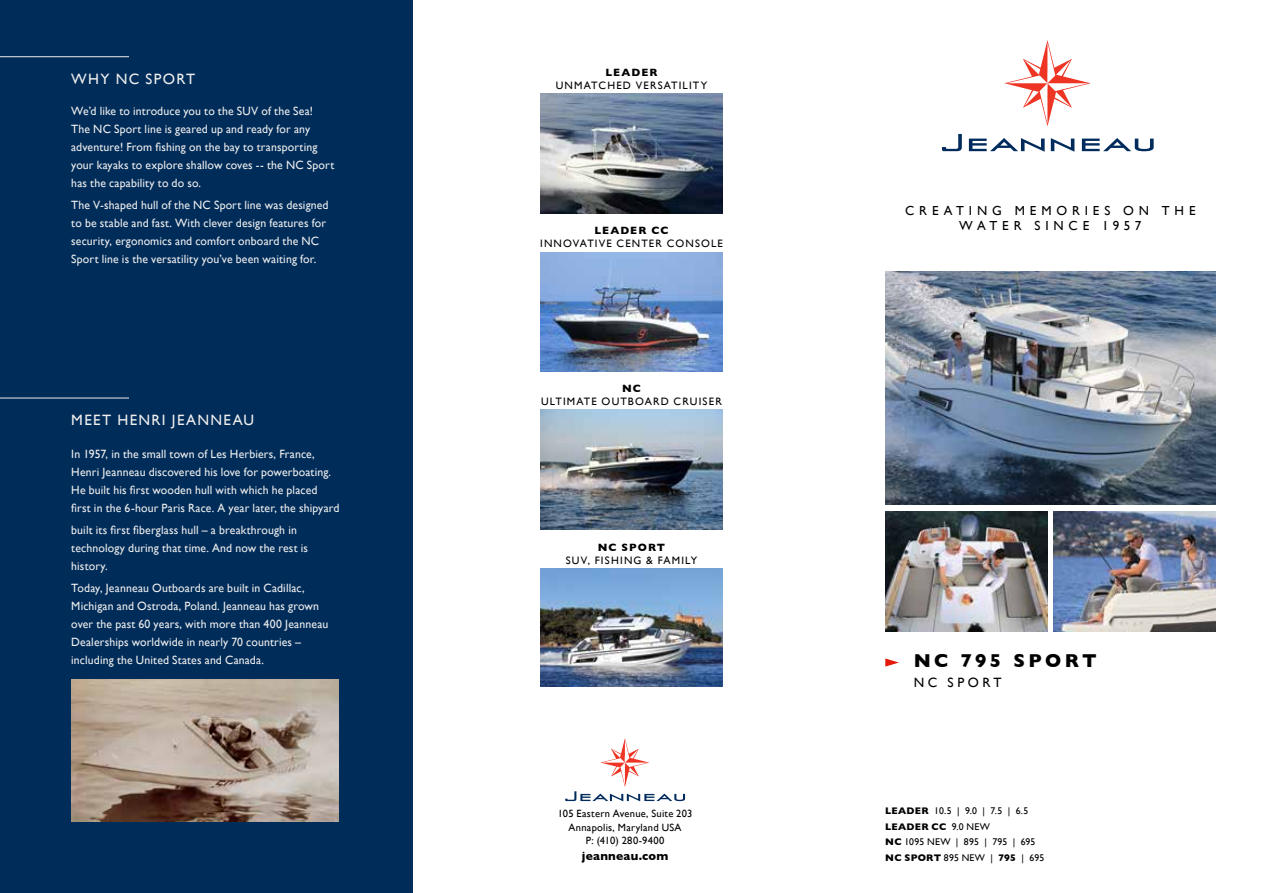
<style>
.page{position:relative;width:1263px;height:893px;background:#fff}
.page>*{position:absolute;margin:0;border:0;box-sizing:border-box;transform-origin:0 0}
.t1{font:700 19.05px "Gill Sans";letter-spacing:.18em;color:#000}
.t2{font:15px "Gill Sans";letter-spacing:.09em;color:#efeeed}
.t3{font:13.5px "Gill Sans";letter-spacing:.26em;color:#000}
.t4{font:13.05px/15.8px "Gill Sans";letter-spacing:.37em;color:#000;text-align:center}
.t5{font:12px/18px "Gill Sans";letter-spacing:.01em;color:#efeeed}
.t6{font:700 12px "Gill Sans";letter-spacing:.025em;color:#000}
.t7{font:10.8px "Gill Sans";letter-spacing:.11em;color:#000}
.t8{font:700 10.8px "Gill Sans";letter-spacing:.1em;color:#000}
.t9{font:10.5px/13.5px "Gill Sans";letter-spacing:.025em;color:#000;text-align:center}
.t10{font:9.75px/15.5px "Gill Sans";letter-spacing:.015em;color:#000}
.s1{font-weight:700}
.s2{font-style:inherit}
</style>
<div class="page">
<svg style="left:942px;top:134px;width:20px;height:17px"></svg>
<svg style="left:1082px;top:138px;width:72px;height:13px"></svg>
<svg style="left:969px;top:138px;width:76px;height:14px"></svg>
<svg style="left:1051px;top:138px;width:23px;height:14px"></svg>
<svg style="left:1004px;top:40px;width:86px;height:86px"></svg>
<img style="left:885px;top:272px;width:330px;height:232px">
<img style="left:1053px;top:511px;width:162px;height:121px">
<img style="left:885px;top:511px;width:162px;height:121px">
<svg style="left:565px;top:738px;width:120px;height:63px"></svg>
<div style="left:0;top:0;width:412px;height:893px;background:#002c5a"></div>
<img style="left:71px;top:680px;width:268px;height:142px">
<img style="left:540px;top:94px;width:183px;height:120px">
<hr style="left:0;top:398px;width:129px;height:1px;background:#efeeed">
<hr style="left:0;top:56px;width:129px;height:1px;background:#efeeed">
<svg style="left:885px;top:658px;width:14px;height:9px"></svg>
<img style="left:540px;top:410px;width:183px;height:120px">
<img style="left:540px;top:568px;width:183px;height:118px">
<img style="left:540px;top:252px;width:183px;height:120px">
<p class="t2" style="left:71px;top:70px;width:125px">WHY NC SPORT</p>
<p class="t5" style="left:71px;top:102px;width:264px">We’d like to introduce you to the SUV of the Sea!<br>The NC Sport line is geared up and ready for any adventure! From fishing on the bay to transporting your kayaks to explore shallow coves -- the NC Sport has the capability to do so.</p>
<p class="t5" style="left:71px;top:196px;width:259px">The V-shaped hull of the NC Sport line was designed to be stable and fast. With clever design features for security, ergonomics and comfort onboard the NC Sport line is the versatility you’ve been waiting for.</p>
<p class="t2" style="left:71px;top:411px;width:184px">MEET HENRI JEANNEAU</p>
<p class="t5" style="left:71px;top:445px;width:270px">In 1957, in the small town of Les Herbiers, France, Henri Jeanneau discovered his love for powerboating.<br>He built his first wooden hull with which he placed first in the 6-hour Paris Race. A year later, the shipyard</p>
<p class="t5" style="left:71px;top:521px;width:238px">built its first fiberglass hull – a breakthrough in technology during that time. And now the rest is history.</p>
<p class="t5" style="left:71px;top:579px;width:259px">Today, Jeanneau Outboards are built in Cadillac, Michigan and Ostroda, Poland. Jeanneau has grown over the past 60 years, with more than 400 Jeanneau Dealerships worldwide in nearly 70 countries – including the United States and Canada.</p>
<p class="t8" style="left:605px;top:64px;width:53px">LEADER</p>
<p class="t7" style="left:556px;top:79px;width:153px">UNMATCHED VERSATILITY</p>
<p class="t8" style="left:594px;top:221px;width:76px">LEADER CC</p>
<p class="t7" style="left:540px;top:237px;width:184px">INNOVATIVE CENTER CONSOLE</p>
<p class="t8" style="left:622px;top:380px;width:20px">NC</p>
<p class="t7" style="left:541px;top:395px;width:182px">ULTIMATE OUTBOARD CRUISER</p>
<p class="t8" style="left:598px;top:538px;width:69px">NC SPORT</p>
<p class="t7" style="left:566px;top:554px;width:133px">SUV, FISHING &amp; FAMILY</p>
<p class="t9" style="left:558px;top:807px;width:136px">105 Eastern Avenue, Suite 203<br>Annapolis, Maryland USA<br>P: (410) 280-9400</p>
<p class="t6" style="left:582px;top:847px;width:88px">jeanneau.com</p>
<p class="t4" style="left:905px;top:203px;width:292px">CREATING MEMORIES ON THE<br>WATER SINCE 1957</p>
<h1 class="t1" style="left:914px;top:646px;width:184px">NC 795 SPORT</h1>
<p class="t3" style="left:914px;top:674px;width:89px">NC SPORT</p>
<p class="t10" style="left:885px;top:803px;width:160px"><span class="s1">LEADER</span> 10.5 | 9.0 | 7.5 | 6.5<br><span class="s1">LEADER CC</span> <span class="s2">9.0 NEW<br></span><span class="s1">NC</span> 1095 NEW | 895 | 795 | 695<br><span class="s1">NC SPORT</span> 895 NEW | <span class="s1">795</span> | 695</p>
</div>
